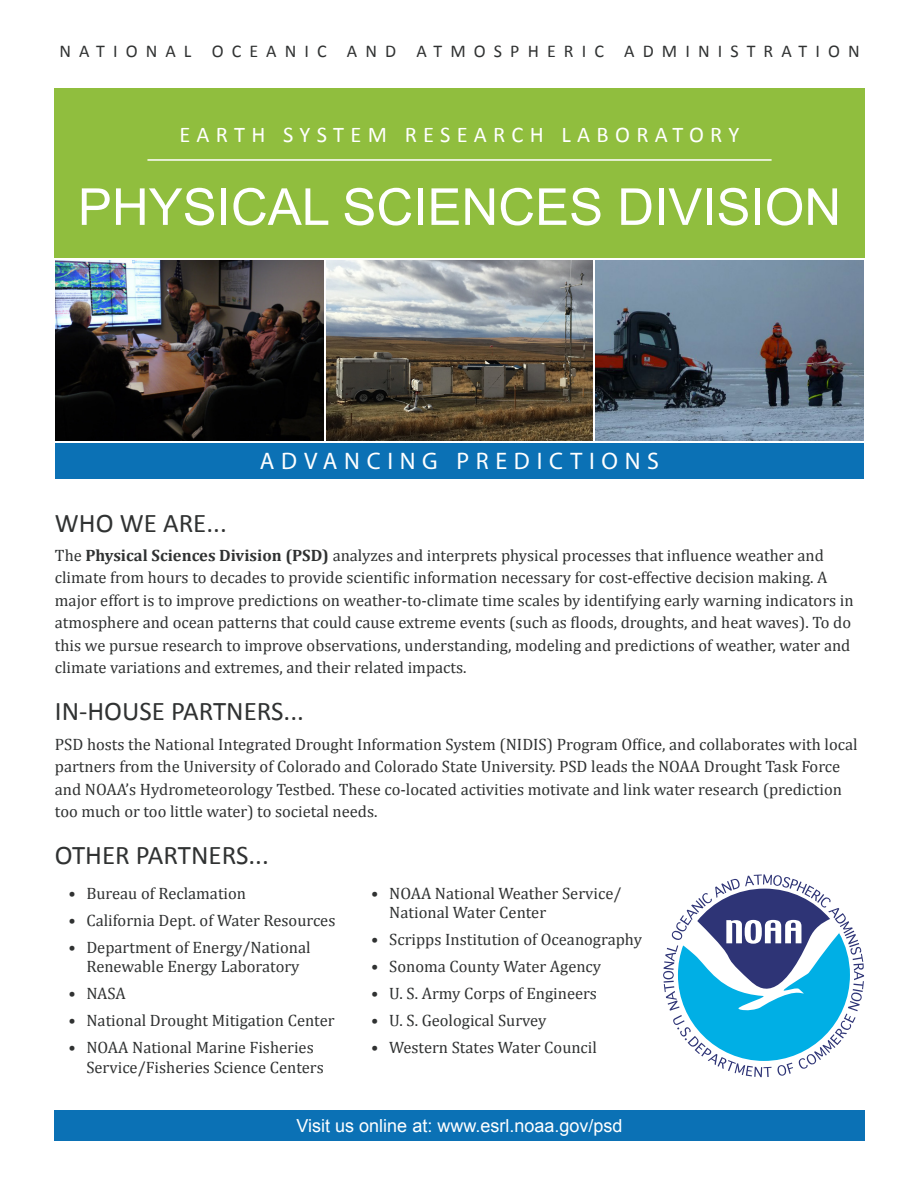
<style>
.page{position:relative;width:918px;height:1188px;background:#fff}
.page>*{position:absolute;margin:0;border:0;box-sizing:border-box;transform-origin:0 0}
.subheads{font:51px "Arial";color:#fff}
.subheads-2{font:27px "Calibri";color:#303232}
.subheads-3{font:24px "Myriad Pro";letter-spacing:.28em;color:#fff}
.subheads-4{font:22.5px "Calibri";letter-spacing:.28em;color:#fff}
.subheads-5{font:18px "Calibri";letter-spacing:.45em;color:#303232}
.subheads-6{font:18px "Arial";color:#fff}
.main_body{font:16.5px/22.5px "Cambria";color:#303232}
.s1{font-weight:700}
</style>
<div class="page">
<div style="left:55px;top:88px;width:810px;height:169px;background:#90be3e"></div>
<hr style="left:147px;top:159px;width:625px;height:2px;background:#fff">
<img style="left:326px;top:260px;width:267px;height:181px">
<img style="left:55px;top:260px;width:268px;height:181px">
<img style="left:596px;top:260px;width:268px;height:181px">
<svg style="left:663px;top:874px;width:201px;height:203px"></svg>
<div style="left:55px;top:444px;width:809px;height:35px;background:#0b71b5"></div>
<div style="left:54px;top:1110px;width:811px;height:31px;background:#0b71b5"></div>
<p class="subheads-5" style="left:59px;top:40px;width:802px">NATIONAL OCEANIC AND ATMOSPHERIC ADMINISTRATION</p>
<p class="subheads-4" style="left:180px;top:121px;width:561px">EARTH SYSTEM RESEARCH LABORATORY</p>
<p class="subheads" style="left:78px;top:174px;width:765px">PHYSICAL SCIENCES DIVISION</p>
<p class="subheads-3" style="left:260px;top:446px;width:401px">ADVANCING PREDICTIONS</p>
<p class="subheads-2" style="left:55px;top:506px;width:174px">WHO WE ARE...</p>
<p class="main_body" style="left:55px;top:544px;width:800px">The <span class="s1">Physical Sciences Division (PSD)</span> analyzes and interprets physical processes that influence weather and climate from hours to decades to provide scientific information necessary for cost-effective decision making. A major effort is to improve predictions on weather-to-climate time scales by identifying early warning indicators in atmosphere and ocean patterns that could cause extreme events (such as floods, droughts, and heat waves). To do this we pursue research to improve observations, understanding, modeling and predictions of weather, water and climate variations and extremes, and their related impacts.</p>
<p class="subheads-2" style="left:55px;top:694px;width:251px">IN-HOUSE PARTNERS...</p>
<p class="main_body" style="left:55px;top:733px;width:804px">PSD hosts the National Integrated Drought Information System (NIDIS) Program Office, and collaborates with local partners from the University of Colorado and Colorado State University. PSD leads the NOAA Drought Task Force and NOAA’s Hydrometeorology Testbed. These co-located activities motivate and link water research (prediction too much or too little water) to societal needs.</p>
<p class="subheads-2" style="left:55px;top:838px;width:215px">OTHER PARTNERS...</p>
<p class="main_body" style="left:68px;top:882px;width:179px">• Bureau of Reclamation</p>
<p class="main_body" style="left:68px;top:909px;width:269px">• California Dept. of Water Resources</p>
<p class="main_body" style="left:68px;top:937px;width:244px;line-height:19.5px;text-align:center">• Department of Energy/National<br>Renewable Energy Laboratory</p>
<p class="main_body" style="left:68px;top:982px;width:59px">• NASA</p>
<p class="main_body" style="left:68px;top:1009px;width:268px">• National Drought Mitigation Center</p>
<p class="main_body" style="left:86px;top:1038px;width:239px;line-height:19.5px;text-indent:-18px">• NOAA National Marine Fisheries<br>Service/Fisheries Science Centers</p>
<p class="main_body" style="left:389px;top:883px;width:234px;line-height:19.5px;text-indent:-18px">• NOAA National Weather Service/<br>National Water Center</p>
<p class="main_body" style="left:371px;top:928px;width:272px">• Scripps Institution of Oceanography</p>
<p class="main_body" style="left:371px;top:955px;width:231px">• Sonoma County Water Agency</p>
<p class="main_body" style="left:371px;top:982px;width:227px">• U. S. Army Corps of Engineers</p>
<p class="main_body" style="left:371px;top:1009px;width:177px">• U. S. Geological Survey</p>
<p class="main_body" style="left:371px;top:1036px;width:227px">• Western States Water Council</p>
<p class="subheads-6" style="left:297px;top:1113px;width:327px">Visit us online at: www.esrl.noaa.gov/psd</p>
</div>
